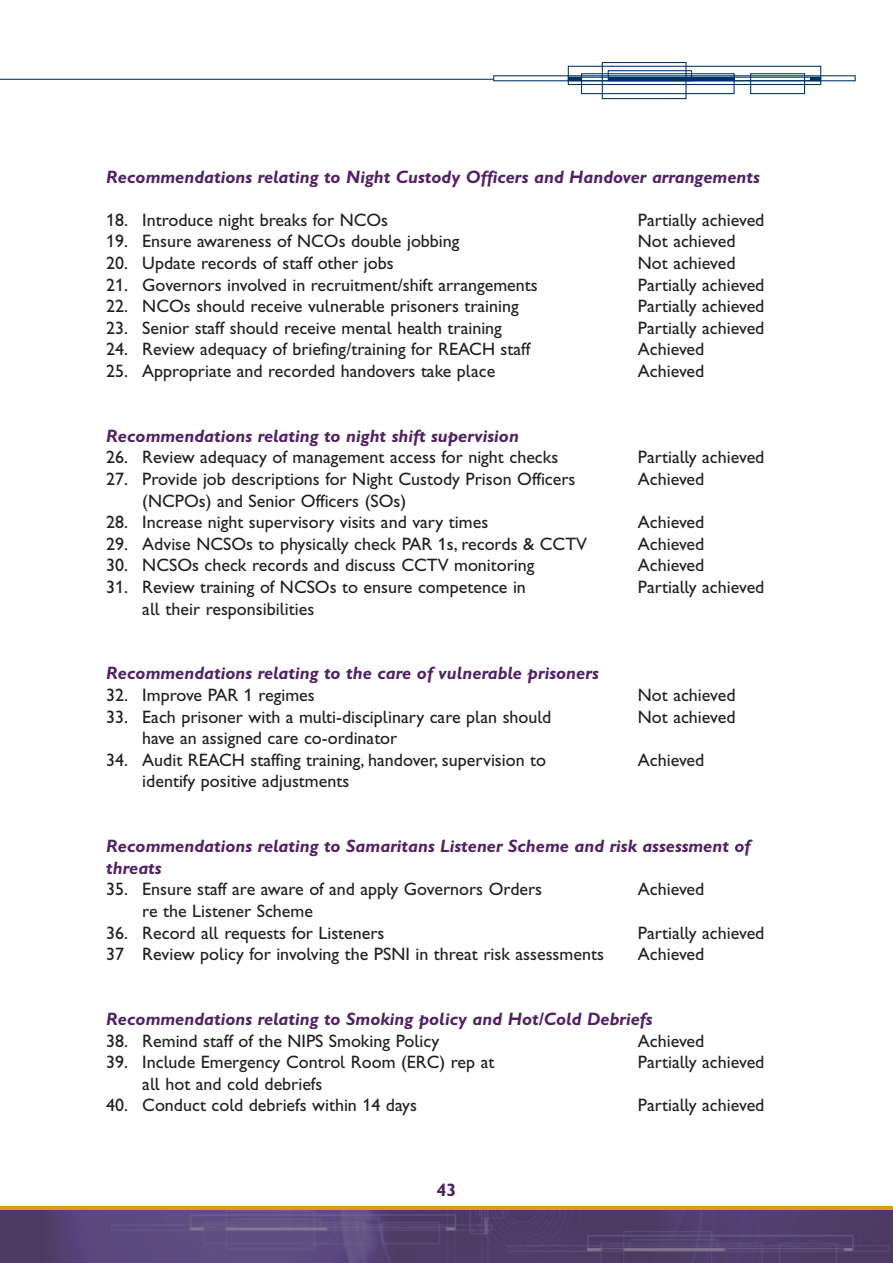
<style>
.page{position:relative;width:893px;height:1263px;background:#fff}
.page>*{position:absolute;margin:0;border:0;box-sizing:border-box;transform-origin:0 0}
.t1{font:18px "Gill Sans Hta";color:#231f20}
.t2{font:18px/21.6px "Gill Sans Hta Bold Italic Plain";color:#522164}
.t3{font:18px "Gill Sans Hta Bold Plain";color:#522164}
</style>
<div class="page">
<svg style="left:0;top:1206px;width:893px;height:5px;background:#c68628"></svg>
<img style="left:0;top:1211px;width:893px;height:52px">
<div style="left:602px;top:62px;width:84px;height:37px;border:1px solid #003163"></div>
<div style="left:568px;top:66px;width:253px;height:19px;border:1px solid #003163"></div>
<div style="left:750px;top:73px;width:55px;height:21px;border:1px solid #003163"></div>
<div style="left:581px;top:73px;width:154px;height:21px;border:1px solid #003163"></div>
<div style="left:568px;top:77px;width:253px;height:4px;border:1px solid #003163"></div>
<div style="left:608px;top:70px;width:84px;height:11px;border:1px solid #003163"></div>
<hr style="left:568px;top:77px;width:14px;height:4px;background:#003163">
<hr style="left:608px;top:77px;width:126px;height:4px;background:#003163">
<hr style="left:810px;top:77px;width:11px;height:4px;background:#003163">
<hr style="left:0;top:79px;width:494px;height:1px;background:#003163">
<p class="t2" style="left:106px;top:167px;width:655px">Recommendations relating to Night Custody Officers and Handover arrangements</p>
<p class="t1" style="left:106px;top:213px;width:283px">18. Introduce night breaks for NCOs</p>
<p class="t1" style="left:638px;top:213px;width:128px">Partially achieved</p>
<p class="t1" style="left:106px;top:235px;width:355px">19. Ensure awareness of NCOs double jobbing</p>
<p class="t1" style="left:638px;top:235px;width:99px">Not achieved</p>
<p class="t1" style="left:106px;top:257px;width:289px">20. Update records of staff other jobs</p>
<p class="t1" style="left:638px;top:257px;width:99px">Not achieved</p>
<p class="t1" style="left:106px;top:278px;width:433px">21. Governors involved in recruitment/shift arrangements</p>
<p class="t1" style="left:638px;top:278px;width:128px">Partially achieved</p>
<p class="t1" style="left:106px;top:300px;width:414px">22. NCOs should receive vulnerable prisoners training</p>
<p class="t1" style="left:638px;top:300px;width:128px">Partially achieved</p>
<p class="t1" style="left:106px;top:321px;width:397px">23. Senior staff should receive mental health training</p>
<p class="t1" style="left:638px;top:321px;width:128px">Partially achieved</p>
<p class="t1" style="left:106px;top:343px;width:425px">24. Review adequacy of briefing/training for REACH staff</p>
<p class="t1" style="left:638px;top:343px;width:68px">Achieved</p>
<p class="t1" style="left:106px;top:365px;width:391px">25. Appropriate and recorded handovers take place</p>
<p class="t1" style="left:638px;top:365px;width:68px">Achieved</p>
<p class="t2" style="left:106px;top:427px;width:414px">Recommendations relating to night shift supervision</p>
<p class="t1" style="left:106px;top:451px;width:454px">26. Review adequacy of management access for night checks</p>
<p class="t1" style="left:638px;top:451px;width:128px">Partially achieved</p>
<p class="t1" style="left:106px;top:473px;width:471px">27. Provide job descriptions for Night Custody Prison Officers</p>
<p class="t1" style="left:638px;top:473px;width:68px">Achieved</p>
<p class="t1" style="left:142px;top:494px;width:265px">(NCPOs) and Senior Officers (SOs)</p>
<p class="t1" style="left:106px;top:516px;width:383px">28. Increase night supervisory visits and vary times</p>
<p class="t1" style="left:638px;top:516px;width:68px">Achieved</p>
<p class="t1" style="left:106px;top:537px;width:482px">29. Advise NCSOs to physically check PAR 1s, records &amp; CCTV</p>
<p class="t1" style="left:638px;top:537px;width:68px">Achieved</p>
<p class="t1" style="left:106px;top:559px;width:430px">30. NCSOs check records and discuss CCTV monitoring</p>
<p class="t1" style="left:638px;top:559px;width:68px">Achieved</p>
<p class="t1" style="left:106px;top:581px;width:421px">31. Review training of NCSOs to ensure competence in</p>
<p class="t1" style="left:638px;top:581px;width:128px">Partially achieved</p>
<p class="t1" style="left:142px;top:602px;width:174px">all their responsibilities</p>
<p class="t2" style="left:106px;top:664px;width:494px">Recommendations relating to the care of vulnerable prisoners</p>
<p class="t1" style="left:106px;top:689px;width:210px">32. Improve PAR 1 regimes</p>
<p class="t1" style="left:638px;top:689px;width:99px">Not achieved</p>
<p class="t1" style="left:106px;top:710px;width:447px">33. Each prisoner with a multi-disciplinary care plan should</p>
<p class="t1" style="left:638px;top:710px;width:99px">Not achieved</p>
<p class="t1" style="left:142px;top:732px;width:257px">have an assigned care co-ordinator</p>
<p class="t1" style="left:106px;top:753px;width:441px">34. Audit REACH staffing training, handover, supervision to</p>
<p class="t1" style="left:638px;top:753px;width:68px">Achieved</p>
<p class="t1" style="left:142px;top:775px;width:209px">identify positive adjustments</p>
<p class="t2" style="left:106px;top:837px;width:646px">Recommendations relating to Samaritans Listener Scheme and risk assessment of threats</p>
<p class="t1" style="left:106px;top:883px;width:437px">35. Ensure staff are aware of and apply Governors Orders</p>
<p class="t1" style="left:638px;top:883px;width:68px">Achieved</p>
<p class="t1" style="left:142px;top:905px;width:172px">re the Listener Scheme</p>
<p class="t1" style="left:106px;top:926px;width:280px">36. Record all requests for Listeners</p>
<p class="t1" style="left:638px;top:926px;width:128px">Partially achieved</p>
<p class="t1" style="left:106px;top:948px;width:499px">37 Review policy for involving the PSNI in threat risk assessments</p>
<p class="t1" style="left:638px;top:948px;width:68px">Achieved</p>
<p class="t2" style="left:106px;top:1010px;width:548px">Recommendations relating to Smoking policy and Hot/Cold Debriefs</p>
<p class="t1" style="left:106px;top:1034px;width:334px">38. Remind staff of the NIPS Smoking Policy</p>
<p class="t1" style="left:638px;top:1034px;width:68px">Achieved</p>
<p class="t1" style="left:106px;top:1056px;width:390px">39. Include Emergency Control Room (ERC) rep at</p>
<p class="t1" style="left:638px;top:1056px;width:128px">Partially achieved</p>
<p class="t1" style="left:142px;top:1077px;width:182px">all hot and cold debriefs</p>
<p class="t1" style="left:106px;top:1099px;width:312px">40. Conduct cold debriefs within 14 days</p>
<p class="t1" style="left:638px;top:1099px;width:128px">Partially achieved</p>
<p class="t3" style="left:437px;top:1184px;width:21px">43</p>
</div>
